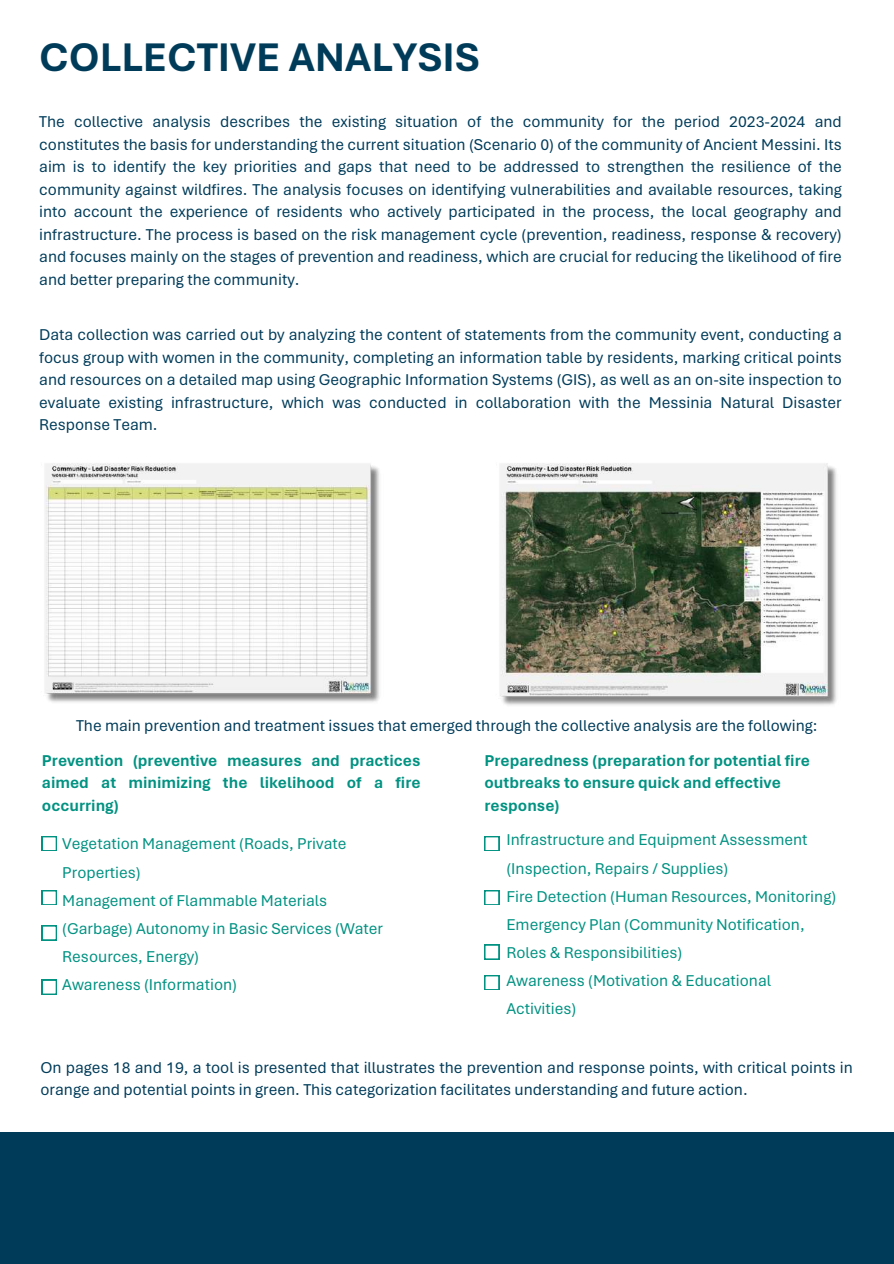
<style>
.page{position:relative;width:894px;height:1264px;background:#fff}
.page>*{position:absolute;margin:0;border:0;box-sizing:border-box;transform-origin:0 0}
.t1{font:700 42px "Aptos";color:#003c5a}
.t2{font:16.5px/22.5px "Aptos";color:#003c5a;text-align:justify}
.t3{font:16.5px/28.2px "Aptos";color:#019282}
.t4{font:700 16.5px/22.5px "Aptos";color:#019282}
</style>
<div class="page">
<div style="left:0;top:1131px;width:893px;height:132px;background:#003c5a"></div>
<img style="left:44px;top:463px;width:336px;height:240px">
<img style="left:500px;top:463px;width:337px;height:243px">
<div style="left:42px;top:836px;width:15px;height:15px;background:#019282"></div>
<svg style="left:43px;top:837px;width:13px;height:13px"></svg>
<svg style="left:42px;top:890px;width:15px;height:15px"></svg>
<svg style="left:42px;top:979px;width:15px;height:15px"></svg>
<div style="left:484px;top:836px;width:15px;height:15px;background:#019282"></div>
<svg style="left:485px;top:837px;width:14px;height:13px"></svg>
<svg style="left:484px;top:890px;width:15px;height:15px"></svg>
<svg style="left:42px;top:925px;width:15px;height:15px"></svg>
<svg style="left:484px;top:944px;width:15px;height:15px"></svg>
<div style="left:484px;top:975px;width:15px;height:15px;background:#019282"></div>
<svg style="left:485px;top:976px;width:14px;height:13px"></svg>
<h1 class="t1" style="left:39px;top:32px;width:442px">COLLECTIVE ANALYSIS</h1>
<p class="t2" style="left:39px;top:111px;width:803px">The collective analysis describes the existing situation of the community for the period 2023-2024 and constitutes the basis for understanding the current situation (Scenario 0) of the community of Ancient Messini. Its aim is to identify the key priorities and gaps that need to be addressed to strengthen the resilience of the community against wildfires. The analysis focuses on identifying vulnerabilities and available resources, taking into account the experience of residents who actively participated in the process, the local geography and infrastructure. The process is based on the risk management cycle (prevention, readiness, response &amp; recovery) and focuses mainly on the stages of prevention and readiness, which are crucial for reducing the likelihood of fire and better preparing the community.</p>
<p class="t2" style="left:39px;top:323px;width:803px">Data collection was carried out by analyzing the content of statements from the community event, conducting a focus group with women in the community, completing an information table by residents, marking critical points and resources on a detailed map using Geographic Information Systems (GIS), as well as an on-site inspection to evaluate existing infrastructure, which was conducted in collaboration with the Messinia Natural Disaster Response Team.</p>
<p class="t2" style="left:76px;top:714px;width:742px">The main prevention and treatment issues that emerged through the collective analysis are the following:</p>
<p class="t4" style="left:42px;top:749px;width:380px;text-align:justify">Prevention (preventive measures and practices aimed at minimizing the likelihood of a fire occurring)</p>
<p class="t3" style="left:506px;top:826px;width:331px">Infrastructure and Equipment Assessment (Inspection, Repairs / Supplies)<br>Fire Detection (Human Resources, Monitoring)<br>Emergency Plan (Community Notification, Roles &amp; Responsibilities)<br>Awareness (Motivation &amp; Educational Activities)</p>
<p class="t4" style="left:484px;top:749px;width:327px">Preparedness (preparation for potential fire outbreaks to ensure quick and effective response)</p>
<p class="t3" style="left:62px;top:829px;width:322px">Vegetation Management (Roads, Private<br>Properties)<br>Management of Flammable Materials (Garbage) Autonomy in Basic Services (Water<br>Resources, Energy)<br>Awareness (Information)</p>
<p class="t2" style="left:40px;top:1055px;width:813px">On pages 18 and 19, a tool is presented that illustrates the prevention and response points, with critical points in orange and potential points in green. This categorization facilitates understanding and future action.</p>
</div>
